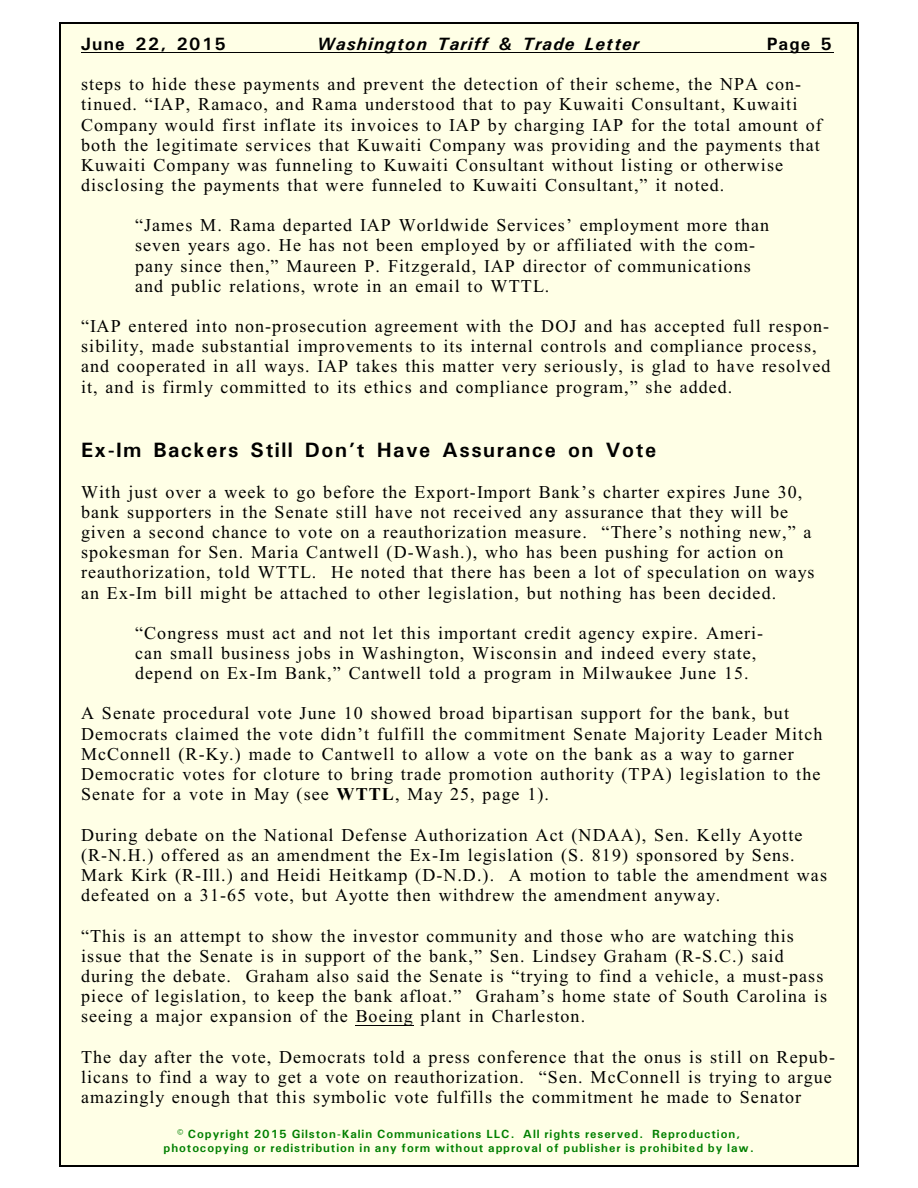
<style>
.page{position:relative;width:918px;height:1188px;background:#fff}
.page>*{position:absolute;margin:0;border:0;box-sizing:border-box;transform-origin:0 0}
.t1{font:700 21px "Univers";letter-spacing:.075em;color:#000}
.t2{font:18px/20.1px "Times New Roman";letter-spacing:.06em;color:#000}
.t3{font:italic 700 18px "Univers";letter-spacing:.065em;color:#000}
.t4{font:700 18px "Univers";letter-spacing:.075em;color:#000}
.t5{font:700 12px/13.6px "Univers";letter-spacing:.075em;color:#008000;text-align:center}
.s1{font-weight:700}
</style>
<div class="page">
<div style="left:59px;top:23px;width:800px;height:1143px;background:#ffffe6"></div>
<hr style="left:59px;top:23px;width:1px;height:1143px;background:#000">
<hr style="left:857px;top:23px;width:2px;height:1143px;background:#000">
<hr style="left:59px;top:23px;width:799px;height:1px;background:#000">
<hr style="left:59px;top:1165px;width:799px;height:1px;background:#000">
<hr style="left:81px;top:52px;width:752px;height:1px;background:#000">
<hr style="left:356px;top:1025px;width:58px;height:1px;background:#000">
<p class="t4" style="left:81px;top:38px;width:146px">June 22, 2015</p>
<p class="t3" style="left:317px;top:38px;width:324px">Washington Tariff &amp; Trade Letter</p>
<p class="t4" style="left:767px;top:38px;width:67px">Page 5</p>
<p class="t2" style="left:81px;top:76px;width:742px">steps to hide these payments and prevent the detection of their scheme, the NPA con&shy;tinued. “IAP, Ramaco, and Rama understood that to pay Kuwaiti Consultant, Kuwaiti Company would first inflate its invoices to IAP by charging IAP for the total amount of both the legitimate services that Kuwaiti Company was providing and the payments that Kuwaiti Company was funneling to Kuwaiti Consultant without listing or otherwise disclosing the payments that were funneled to Kuwaiti Consultant,” it noted.</p>
<p class="t2" style="left:135px;top:217px;width:636px">“James M. Rama departed IAP Worldwide Services’ employment more than seven years ago. He has not been employed by or affiliated with the com&shy;pany since then,” Maureen P. Fitzgerald, IAP director of communications and public relations, wrote in an email to WTTL.</p>
<p class="t2" style="left:81px;top:318px;width:751px">“IAP entered into non-prosecution agreement with the DOJ and has accepted full respon&shy;sibility, made substantial improvements to its internal controls and compliance process, and cooperated in all ways. IAP takes this matter very seriously, is glad to have resolved it, and is firmly committed to its ethics and compliance program,” she added.</p>
<p class="t1" style="left:81px;top:442px;width:577px">Ex-Im Backers Still Don’t Have Assurance on Vote</p>
<p class="t2" style="left:81px;top:483px;width:735px">With just over a week to go before the Export-Import Bank’s charter expires June 30, bank supporters in the Senate still have not received any assurance that they will be given a second chance to vote on a reauthorization measure. “There’s nothing new,” a spokesman for Sen. Maria Cantwell (D-Wash.), who has been pushing for action on reauthorization, told WTTL. He noted that there has been a lot of speculation on ways an Ex-Im bill might be attached to other legislation, but nothing has been decided.</p>
<p class="t2" style="left:135px;top:624px;width:630px">“Congress must act and not let this important credit agency expire. Ameri&shy;can small business jobs in Washington, Wisconsin and indeed every state, depend on Ex-Im Bank,” Cantwell told a program in Milwaukee June 15.</p>
<p class="t2" style="left:81px;top:705px;width:743px">A Senate procedural vote June 10 showed broad bipartisan support for the bank, but Democrats claimed the vote didn’t fulfill the commitment Senate Majority Leader Mitch McConnell (R-Ky.) made to Cantwell to allow a vote on the bank as a way to garner Democratic votes for cloture to bring trade promotion authority (TPA) legislation to the Senate for a vote in May (see <span class="s1">WTTL</span>, May 25, page 1).</p>
<p class="t2" style="left:81px;top:826px;width:748px">During debate on the National Defense Authorization Act (NDAA), Sen. Kelly Ayotte (R-N.H.) offered as an amendment the Ex-Im legislation (S. 819) sponsored by Sens.<br>Mark Kirk (R-Ill.) and Heidi Heitkamp (D-N.D.). A motion to table the amendment was defeated on a 31-65 vote, but Ayotte then withdrew the amendment anyway.</p>
<p class="t2" style="left:81px;top:927px;width:748px">“This is an attempt to show the investor community and those who are watching this issue that the Senate is in support of the bank,” Sen. Lindsey Graham (R-S.C.) said during the debate. Graham also said the Senate is “trying to find a vehicle, a must-pass piece of legislation, to keep the bank afloat.” Graham’s home state of South Carolina is seeing a major expansion of the Boeing plant in Charleston.</p>
<p class="t2" style="left:81px;top:1048px;width:756px">The day after the vote, Democrats told a press conference that the onus is still on Repub&shy;licans to find a way to get a vote on reauthorization. “Sen. McConnell is trying to argue amazingly enough that this symbolic vote fulfills the commitment he made to Senator</p>
<p class="t5" style="left:164px;top:1128px;width:592px">© Copyright 2015 Gilston-Kalin Communications LLC. All rights reserved. Reproduction, photocopying or redistribution in any form without approval of publisher is prohibited by law.</p>
</div>
